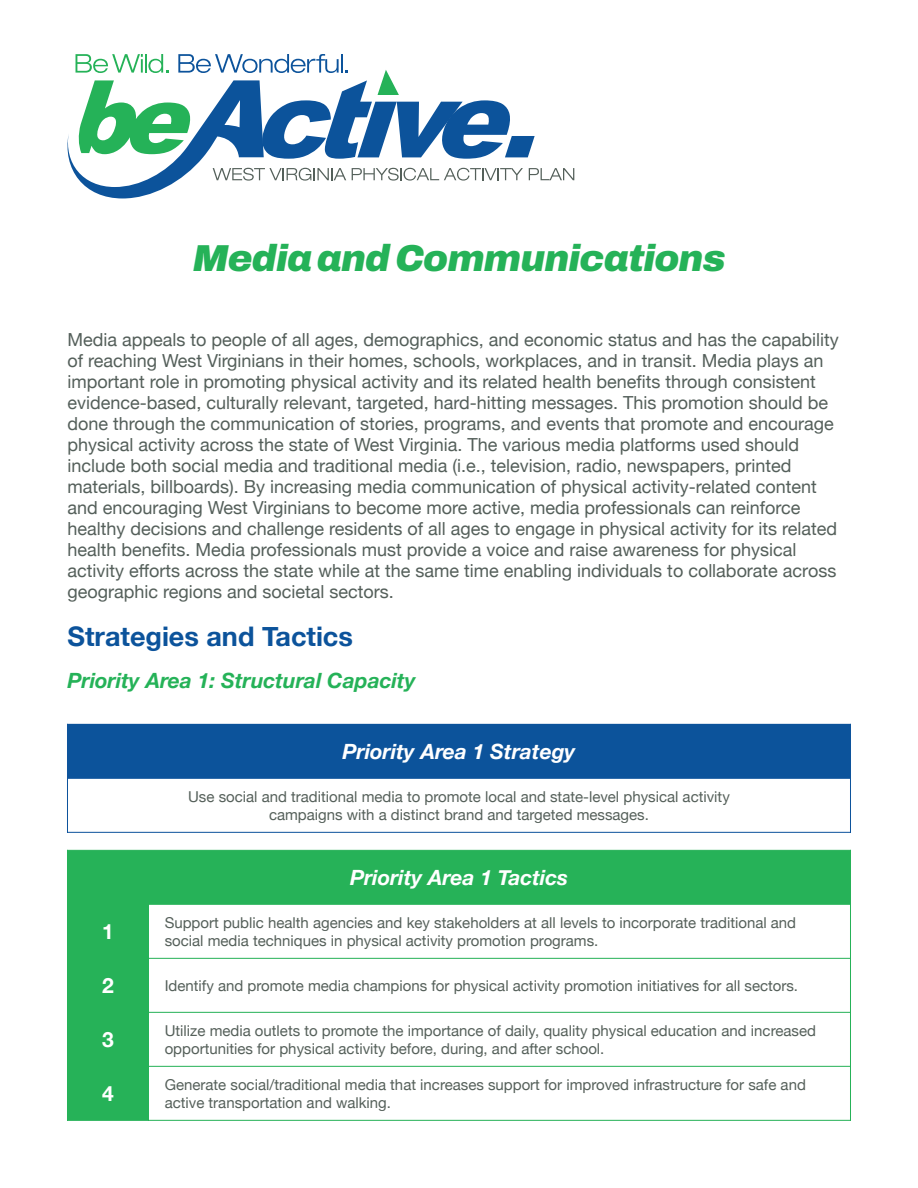
<style>
.page{position:relative;width:918px;height:1188px;background:#fff}
.page>*{position:absolute;margin:0;border:0;box-sizing:border-box;transform-origin:0 0}
.t1{font:italic 900 37.5px "Archivo";letter-spacing:-.025em;color:#25b258}
.t2{font:700 27px "Helvetica Neue";color:#0c539b}
.t3{font:italic 700 21px "Helvetica Neue";color:#fff}
.t4{font:italic 700 21px "Helvetica Neue";color:#25b258}
.t5{font:700 21px "Helvetica Neue";color:#fff}
.t6{font:18px/21px "Helvetica Neue";color:#545f5a}
.t7{font:15px/18px "Helvetica Neue";color:#55605a}
</style>
<div class="page">
<svg style="left:67px;top:54px;width:507px;height:144px"></svg>
<div style="left:68px;top:851px;width:782px;height:269px;background:#26b258"></div>
<div style="left:148px;top:904px;width:702px;height:216px;background:#fff"></div>
<hr style="left:67px;top:850px;width:1px;height:271px;background:#26b258">
<hr style="left:850px;top:850px;width:1px;height:271px;background:#26b258">
<hr style="left:148px;top:904px;width:1px;height:216px;background:#26b258">
<hr style="left:68px;top:850px;width:782px;height:1px;background:#26b258">
<hr style="left:68px;top:904px;width:782px;height:1px;background:#26b258">
<hr style="left:68px;top:958px;width:782px;height:1px;background:#26b258">
<hr style="left:68px;top:1012px;width:782px;height:1px;background:#26b258">
<hr style="left:68px;top:1066px;width:782px;height:1px;background:#26b258">
<hr style="left:68px;top:1120px;width:782px;height:1px;background:#26b258">
<div style="left:68px;top:724px;width:782px;height:54px;background:#0c539b"></div>
<hr style="left:67px;top:724px;width:1px;height:109px;background:#0d539c">
<hr style="left:850px;top:724px;width:1px;height:109px;background:#0d539c">
<hr style="left:68px;top:778px;width:782px;height:1px;background:#0d539c">
<hr style="left:68px;top:832px;width:782px;height:1px;background:#0d539c">
<h1 class="t1" style="left:192px;top:238px;width:535px">Media and Communications</h1>
<p class="t6" style="left:68px;top:329px;width:773px">Media appeals to people of all ages, demographics, and economic status and has the capability of reaching West Virginians in their homes, schools, workplaces, and in transit. Media plays an important role in promoting physical activity and its related health benefits through consistent evidence-based, culturally relevant, targeted, hard-hitting messages. This promotion should be done through the communication of stories, programs, and events that promote and encourage physical activity across the state of West Virginia. The various media platforms used should include both social media and traditional media (i.e., television, radio, newspapers, printed materials, billboards). By increasing media communication of physical activity-related content and encouraging West Virginians to become more active, media professionals can reinforce healthy decisions and challenge residents of all ages to engage in physical activity for its related health benefits. Media professionals must provide a voice and raise awareness for physical activity efforts across the state while at the same time enabling individuals to collaborate across geographic regions and societal sectors.</p>
<h2 class="t2" style="left:68px;top:620px;width:287px">Strategies and Tactics</h2>
<p class="t4" style="left:68px;top:668px;width:350px">Priority Area 1: Structural Capacity</p>
<p class="t3" style="left:343px;top:738px;width:234px">Priority Area 1 Strategy</p>
<p class="t7" style="left:188px;top:787px;width:543px;text-align:center">Use social and traditional media to promote local and state-level physical activity campaigns with a distinct brand and targeted messages.</p>
<p class="t3" style="left:350px;top:864px;width:219px">Priority Area 1 Tactics</p>
<p class="t5" style="left:102px;top:918px;width:13px">1</p>
<p class="t7" style="left:165px;top:913px;width:633px">Support public health agencies and key stakeholders at all levels to incorporate traditional and social media techniques in physical activity promotion programs.</p>
<p class="t5" style="left:102px;top:972px;width:13px">2</p>
<p class="t7" style="left:165px;top:976px;width:635px">Identify and promote media champions for physical activity promotion initiatives for all sectors.</p>
<p class="t5" style="left:102px;top:1026px;width:13px">3</p>
<p class="t7" style="left:165px;top:1021px;width:653px">Utilize media outlets to promote the importance of daily, quality physical education and increased opportunities for physical activity before, during, and after school.</p>
<p class="t5" style="left:102px;top:1080px;width:13px">4</p>
<p class="t7" style="left:165px;top:1075px;width:643px">Generate social/traditional media that increases support for improved infrastructure for safe and active transportation and walking.</p>
</div>
